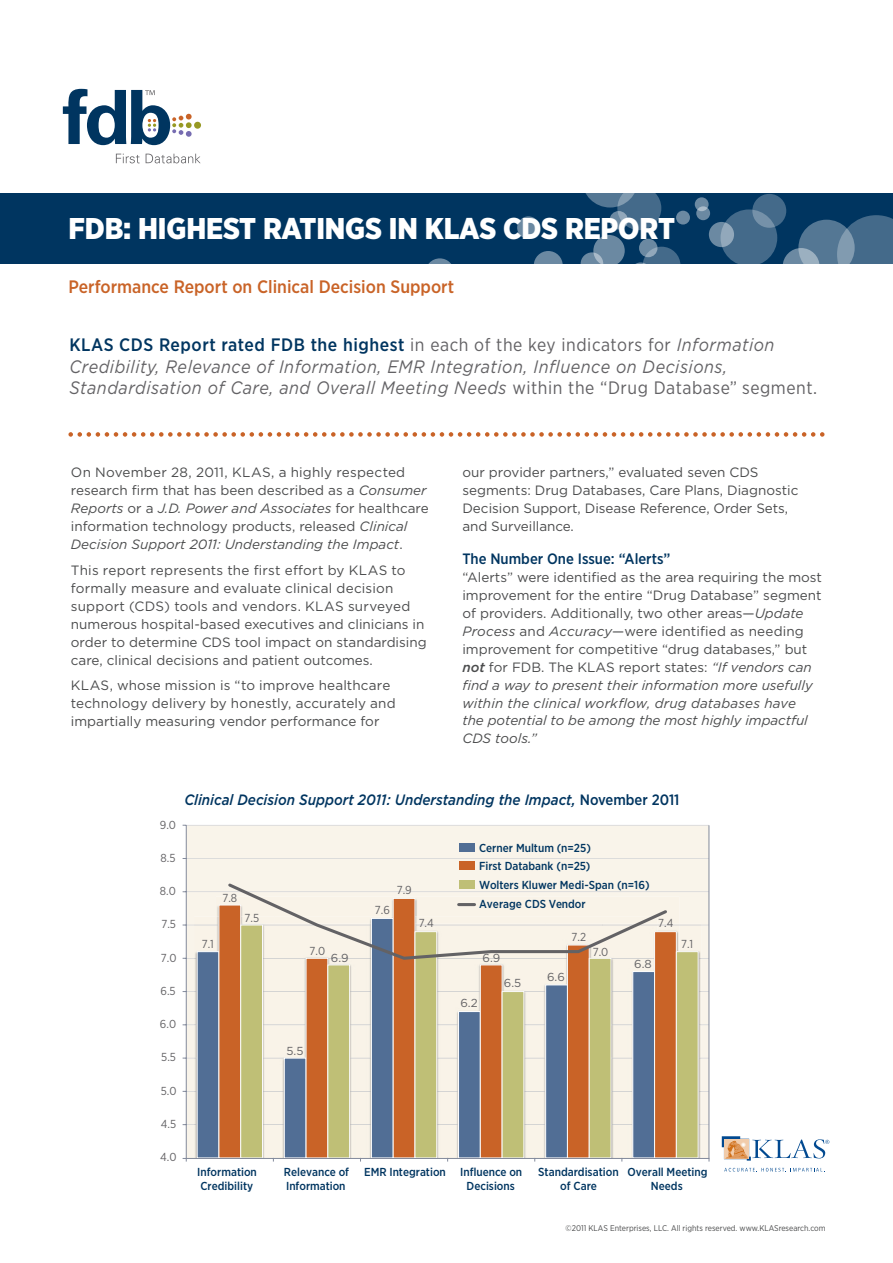
<style>
.page{position:relative;width:893px;height:1263px;background:#fff}
.page>*{position:absolute;margin:0;border:0;box-sizing:border-box;transform-origin:0 0}
.t1{font:900 30px "Gotham Narrow";letter-spacing:-.005em;color:#fff}
.t2{font:italic 18px/21.6px "Gotham";letter-spacing:.03em;color:#636265;scale:.9 1}
.t3{font:500 18px "Gotham Narrow";letter-spacing:.03em;color:#003560}
.t4{font:500 18px "Gotham Narrow";color:#c96327}
.t5{font:italic 500 15px "Gotham";color:#003560;scale:.9 1}
.t6{font:500 15px "Gotham Narrow";color:#003560}
.t7{font:13.5px/18px "Gotham";color:#4b4c4d}
.t8{font:500 11.7px/14.1px "Gotham Narrow";color:#003560;text-align:center}
.t9{font:500 11.55px/14.1px "Gotham Narrow";color:#003560}
.t10{font:11.55px "Gotham Narrow";color:#636265}
.t11{font:11.55px "Gotham";color:#636265}
.t12{font:8.25px "Gotham Narrow";color:#4b4c4d}
.s1{font-weight:400;color:#636265}
.s2{font-family:"Gotham";font-weight:400;font-style:italic;color:#636265}
.s3{font-family:"Gotham Narrow";font-style:normal}
.s4{font-style:italic}
.s5{font-weight:500;font-style:italic}
</style>
<div class="page">
<svg style="left:116px;top:154px;width:85px;height:9px"></svg>
<div style="left:194px;top:122px;width:7px;height:7px;background:#979923;border-radius:50%"></div>
<svg style="left:63px;top:89px;width:129px;height:56px"></svg>
<div style="left:0;top:193px;width:893px;height:71px;background:#003560"></div>
<svg style="left:838px;top:215px;width:55px;height:49px;background:#3c6485"></svg>
<svg style="left:798px;top:220px;width:57px;height:56px;background:#7390a7"></svg>
<svg style="left:582px;top:151px;width:56px;height:56px"></svg>
<svg style="left:783px;top:248px;width:37px;height:37px"></svg>
<div style="left:721px;top:209px;width:56px;height:57px;background:#446a8a;border-radius:50%"></div>
<svg style="left:752px;top:194px;width:34px;height:34px"></svg>
<svg style="left:617px;top:186px;width:44px;height:44px"></svg>
<div style="left:770px;top:266px;width:25px;height:26px;background:#fff;border-radius:50%"></div>
<svg style="left:709px;top:222px;width:25px;height:25px"></svg>
<div style="left:696px;top:206px;width:14px;height:14px;background:#6b89a2;border-radius:50%"></div>
<svg style="left:695px;top:197px;width:14px;height:14px"></svg>
<div style="left:676px;top:211px;width:14px;height:14px;background:#6b89a2;border-radius:50%"></div>
<svg style="left:643px;top:247px;width:37px;height:37px"></svg>
<div style="left:630px;top:262px;width:21px;height:21px;background:#fff;border-radius:50%"></div>
<svg style="left:639px;top:239px;width:18px;height:18px"></svg>
<svg style="left:609px;top:211px;width:19px;height:18px"></svg>
<svg style="left:517px;top:216px;width:23px;height:23px"></svg>
<svg style="left:534px;top:251px;width:29px;height:29px"></svg>
<div style="left:425px;top:258px;width:29px;height:29px;background:#fff;border-radius:50%"></div>
<div style="left:593px;top:235px;width:32px;height:31px;background:#6b89a2;border-radius:50%"></div>
<svg style="left:581px;top:252px;width:22px;height:23px"></svg>
<svg style="left:68px;top:432px;width:756px;height:5px"></svg>
<div style="left:187px;top:826px;width:522px;height:332px;background:#f9f4ea"></div>
<hr style="left:186px;top:825px;width:523px;height:1px;background:#c7c8ca">
<hr style="left:186px;top:858px;width:523px;height:1px;background:#c7c8ca">
<hr style="left:186px;top:891px;width:523px;height:1px;background:#c7c8ca">
<hr style="left:186px;top:925px;width:523px;height:1px;background:#c7c8ca">
<hr style="left:186px;top:958px;width:523px;height:1px;background:#c7c8ca">
<hr style="left:186px;top:991px;width:523px;height:1px;background:#c7c8ca">
<hr style="left:186px;top:1024px;width:523px;height:1px;background:#c7c8ca">
<hr style="left:186px;top:1058px;width:523px;height:1px;background:#c7c8ca">
<hr style="left:186px;top:1091px;width:523px;height:1px;background:#c7c8ca">
<hr style="left:186px;top:1124px;width:523px;height:1px;background:#c7c8ca">
<img style="left:194px;top:925px;width:3px;height:200px">
<img style="left:699px;top:925px;width:2px;height:200px">
<svg style="left:197px;top:918px;width:21px;height:240px;background:#6d85a3"></svg>
<svg style="left:218px;top:898px;width:459px;height:260px;background:#cd733e"></svg>
<svg style="left:240px;top:924px;width:459px;height:234px;background:#bfac90"></svg>
<hr style="left:186px;top:825px;width:1px;height:333px;background:#838a9b">
<hr style="left:186px;top:1158px;width:523px;height:1px;background:#838a9b">
<svg style="left:226px;top:881px;width:444px;height:80px;background:#e7dbcd"></svg>
<div style="left:459px;top:843px;width:16px;height:8px;background:#516e95"></div>
<div style="left:459px;top:862px;width:16px;height:8px;background:#c96327"></div>
<div style="left:459px;top:881px;width:16px;height:8px;background:#bfbf76"></div>
<hr style="left:459px;top:903px;width:15px;height:3px;background:#636265">
<hr style="left:709px;top:825px;width:1px;height:333px;background:#838a9b">
<svg style="left:722px;top:1136px;width:107px;height:24px"></svg>
<svg style="left:724px;top:1168px;width:101px;height:4px"></svg>
<h1 class="t1" style="left:68px;top:208px;width:608px">FDB: HIGHEST RATINGS IN KLAS CDS REPORT</h1>
<h2 class="t4" style="left:68px;top:275px;width:387px">Performance Report on Clinical Decision Support</h2>
<h2 class="t3" style="left:69px;top:333px;width:707px">KLAS CDS Report rated FDB the highest <span class="s1">in each of the key indicators for</span> <span class="s2">Information</span></h2>
<h2 class="t2" style="left:69px;top:355px;width:832px">Credibility, Relevance of Information, EMR Integration, Influence on Decisions,<br>Standardisation of Care, and Overall Meeting Needs <span class="s3">within the “Drug Database” segment.</span></h2>
<p class="t7" style="left:71px;top:463px;width:359px">On November 28, 2011, KLAS, a highly respected research firm that has been described as a <span class="s4">Consumer Reports</span> or a <span class="s4">J.D. Power and Associates</span> for healthcare information technology products, released <span class="s4">Clinical Decision Support 2011: Understanding the Impact</span>.</p>
<p class="t7" style="left:71px;top:561px;width:357px">This report represents the first effort by KLAS to formally measure and evaluate clinical decision support (CDS) tools and vendors. KLAS surveyed numerous hospital-based executives and clinicians in order to determine CDS tool impact on standardising care, clinical decisions and patient outcomes.</p>
<p class="t7" style="left:71px;top:676px;width:326px">KLAS, whose mission is “to improve healthcare technology delivery by honestly, accurately and impartially measuring vendor performance for</p>
<p class="t7" style="left:462px;top:463px;width:338px">our provider partners,” evaluated seven CDS segments: Drug Databases, Care Plans, Diagnostic Decision Support, Disease Reference, Order Sets, and Surveillance.</p>
<p class="t6" style="left:462px;top:549px;width:210px">The Number One Issue: “Alerts”</p>
<p class="t7" style="left:462px;top:567px;width:361px">“Alerts” were identified as the area requiring the most improvement for the entire “Drug Database” segment of providers. Additionally, two other areas—<span class="s4">Update Process</span> and <span class="s4">Accuracy</span>—were identified as needing improvement for competitive “drug databases,” but <span class="s5">not</span> for FDB. The KLAS report states: <span class="s4">“If vendors can find a way to present their information more usefully within the clinical workflow, drug databases have<br>the potential to be among the most highly impactful CDS tools.”</span></p>
<p class="t10" style="left:160px;top:817px;width:18px">9.0</p>
<p class="t10" style="left:161px;top:850px;width:16px">8.5</p>
<p class="t10" style="left:160px;top:884px;width:17px">8.0</p>
<p class="t10" style="left:161px;top:917px;width:16px">7.5</p>
<p class="t10" style="left:161px;top:950px;width:17px">7.0</p>
<p class="t10" style="left:161px;top:984px;width:17px">6.5</p>
<p class="t10" style="left:160px;top:1017px;width:18px">6.0</p>
<p class="t10" style="left:161px;top:1050px;width:16px">5.5</p>
<p class="t5" style="left:184px;top:790px;width:552px">Clinical Decision Support 2011: Understanding the Impact, <span class="s3">November 2011</span></p>
<p class="t10" style="left:202px;top:937px;width:14px">7.1</p>
<p class="t10" style="left:222px;top:890px;width:16px">7.8</p>
<p class="t10" style="left:245px;top:910px;width:16px">7.5</p>
<p class="t10" style="left:310px;top:943px;width:17px">7.0</p>
<p class="t11" style="left:331px;top:951px;width:19px">6.9</p>
<p class="t10" style="left:375px;top:903px;width:16px">7.6</p>
<p class="t10" style="left:397px;top:883px;width:16px">7.9</p>
<p class="t10" style="left:419px;top:916px;width:17px">7.4</p>
<p class="t11" style="left:286px;top:1043px;width:19px">5.5</p>
<p class="t9" style="left:479px;top:838px;width:172px;line-height:18.8px">Cerner Multum (n=25)<br>First Databank (n=25)<br>Wolters Kluwer Medi-Span (n=16)<br>Average CDS Vendor</p>
<p class="t10" style="left:572px;top:930px;width:16px">7.2</p>
<p class="t10" style="left:658px;top:916px;width:17px">7.4</p>
<p class="t11" style="left:483px;top:951px;width:19px">6.9</p>
<p class="t11" style="left:460px;top:996px;width:19px">6.2</p>
<p class="t11" style="left:504px;top:976px;width:19px">6.5</p>
<p class="t11" style="left:547px;top:970px;width:19px">6.6</p>
<p class="t10" style="left:593px;top:944px;width:17px">7.0</p>
<p class="t11" style="left:634px;top:957px;width:19px">6.8</p>
<p class="t10" style="left:681px;top:937px;width:14px">7.1</p>
<p class="t10" style="left:161px;top:1083px;width:17px">5.0</p>
<p class="t10" style="left:161px;top:1117px;width:17px">4.5</p>
<p class="t10" style="left:160px;top:1150px;width:18px">4.0</p>
<p class="t8" style="left:538px;top:1165px;width:82px">Standardisation of Care</p>
<p class="t9" style="left:197px;top:1165px;width:61px">Information<br>Credibility</p>
<p class="t9" style="left:284px;top:1165px;width:67px">Relevance of<br>Information</p>
<p class="t9" style="left:467px;top:1165px;width:57px;text-indent:-103px">EMR Integration Influence on<br>Decisions</p>
<p class="t9" style="left:627px;top:1165px;width:82px;text-align:center">Overall Meeting<br>Needs</p>
<p class="t12" style="left:565px;top:1223px;width:262px">©2011 KLAS Enterprises, LLC. All rights reserved. www.KLASresearch.com</p>
</div>
